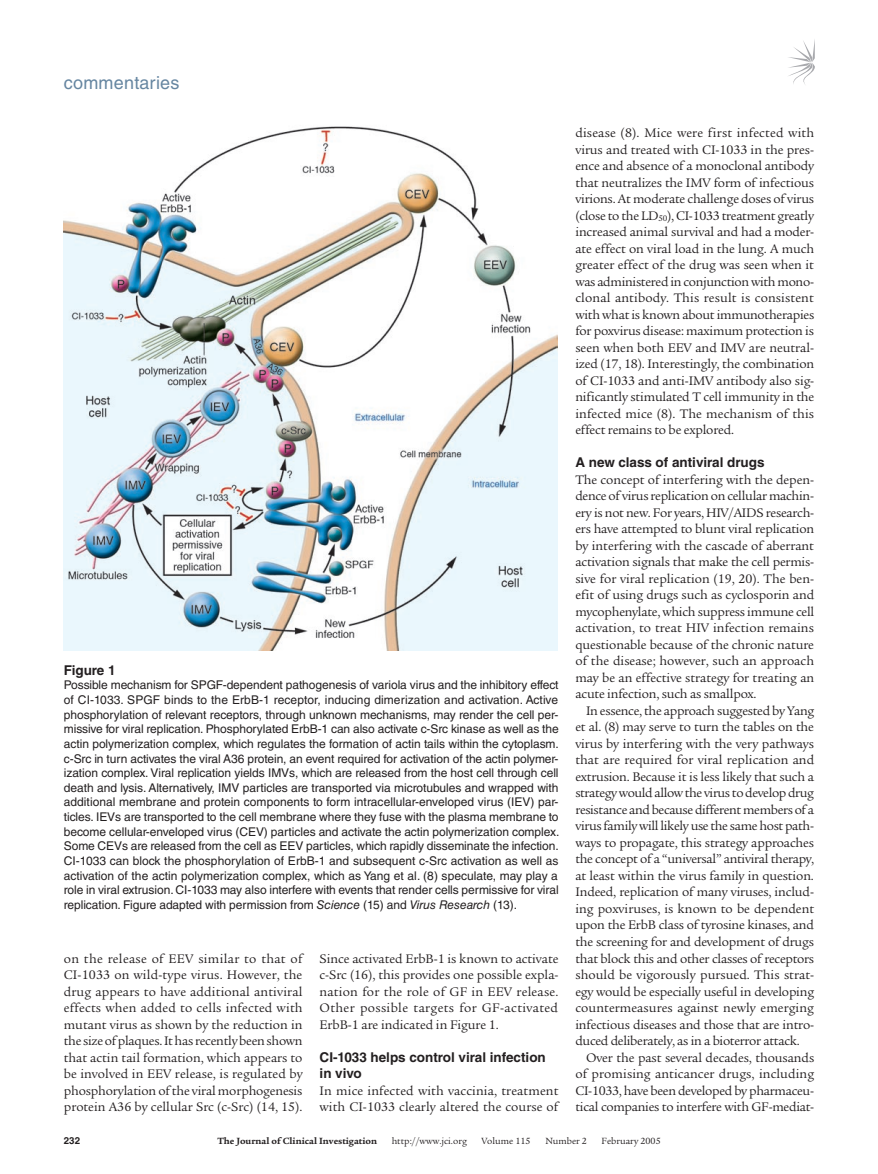
<style>
.page{position:relative;width:878px;height:1174px;background:#fff}
.page>*{position:absolute;margin:0;border:0;box-sizing:border-box;transform-origin:0 0}
.t1{font:18px "Helvetica LT Std";letter-spacing:.01em;color:#6686a1}
.t2{font:13.5px/16.5px "Legacy Serif Std";letter-spacing:-.005em;color:#231f20;text-align:justify}
.t3{font:700 13.5px/16.5px "Helvetica LT Std";color:#231f20}
.t4{font:12px/14.7px "Helvetica LT Std";letter-spacing:-.005em;color:#231f20;text-align:justify}
.t5{font:9.75px "Legacy Serif Std";color:#231f20}
.t6{font:700 9.75px "Legacy Serif Std";color:#231f20}
.t7{font:700 9.75px "Helvetica LT Std";color:#231f20}
.s1{font-style:italic}
</style>
<div class="page">
<svg style="left:788px;top:41px;width:26px;height:43px"></svg>
<img style="left:64px;top:126px;width:493px;height:525px">
<h1 class="t1" style="left:64px;top:72px;width:117px">commentaries</h1>
<p class="t3" style="left:64px;top:661px;width:53px">Figure 1</p>
<p class="t4" style="left:64px;top:678px;width:497px">Possible mechanism for SPGF-dependent pathogenesis of variola virus and the inhibitory effect of CI-1033. SPGF binds to the ErbB-1 receptor, inducing dimerization and activation. Active phosphorylation of relevant receptors, through unknown mechanisms, may render the cell per&shy;missive for viral replication. Phosphorylated ErbB-1 can also activate c-Src kinase as well as the actin polymerization complex, which regulates the formation of actin tails within the cytoplasm. c-Src in turn activates the viral A36 protein, an event required for activation of the actin polymer&shy;ization complex. Viral replication yields IMVs, which are released from the host cell through cell death and lysis. Alternatively, IMV particles are transported via microtubules and wrapped with additional membrane and protein components to form intracellular-enveloped virus (IEV) par&shy;ticles. IEVs are transported to the cell membrane where they fuse with the plasma membrane to become cellular-enveloped virus (CEV) particles and activate the actin polymerization complex.<br>Some CEVs are released from the cell as EEV particles, which rapidly disseminate the infection.<br>CI-1033 can block the phosphorylation of ErbB-1 and subsequent c-Src activation as well as activation of the actin polymerization complex, which as Yang et al. (8) speculate, may play a role in viral extrusion. CI-1033 may also interfere with events that render cells permissive for viral replication. Figure adapted with permission from <span class="s1">Science</span> (15) and <span class="s1">Virus Research</span> (13).</p>
<p class="t2" style="left:64px;top:950px;width:240px">on the release of EEV similar to that of CI-1033 on wild-type virus. However, the drug appears to have additional antiviral effects when added to cells infected with mutant virus as shown by the reduction in the size of plaques. It has recently been shown that actin tail formation, which appears to be involved in EEV release, is regulated by phosphorylation of the viral morphogenesis protein A36 by cellular Src (c-Src) (14, 15).</p>
<p class="t2" style="left:319px;top:950px;width:240px">Since activated ErbB-1 is known to activate c-Src (16), this provides one possible expla&shy;nation for the role of GF in EEV release.<br>Other possible targets for GF-activated ErbB-1 are indicated in Figure 1.</p>
<p class="t3" style="left:319px;top:1048px;width:228px">CI-1033 helps control viral infection in vivo</p>
<p class="t2" style="left:319px;top:1082px;width:240px">In mice infected with vaccinia, treatment with CI-1033 clearly altered the course of</p>
<p class="t2" style="left:575px;top:125px;width:240px">disease (8). Mice were first infected with virus and treated with CI-1033 in the pres&shy;ence and absence of a monoclonal antibody that neutralizes the IMV form of infectious virions. At moderate challenge doses of virus (close to the LD<sub>50</sub>), CI-1033 treatment greatly increased animal survival and had a moder&shy;ate effect on viral load in the lung. A much greater effect of the drug was seen when it was administered in conjunction with mono&shy;clonal antibody. This result is consistent with what is known about immunotherapies for poxvirus disease: maximum protection is seen when both EEV and IMV are neutral&shy;ized (17, 18). Interestingly, the combination of CI-1033 and anti-IMV antibody also sig&shy;nificantly stimulated T cell immunity in the infected mice (8). The mechanism of this effect remains to be explored.</p>
<p class="t3" style="left:575px;top:454px;width:191px">A new class of antiviral drugs</p>
<p class="t2" style="left:575px;top:471px;width:240px">The concept of interfering with the depen&shy;dence of virus replication on cellular machin&shy;ery is not new. For years, HIV/AIDS research&shy;ers have attempted to blunt viral replication by interfering with the cascade of aberrant activation signals that make the cell permis&shy;sive for viral replication (19, 20). The ben&shy;efit of using drugs such as cyclosporin and mycophenylate, which suppress immune cell activation, to treat HIV infection remains questionable because of the chronic nature of the disease; however, such an approach may be an effective strategy for treating an acute infection, such as smallpox.</p>
<p class="t2" style="left:575px;top:702px;width:240px;text-indent:11px">In essence, the approach suggested by Yang et al. (8) may serve to turn the tables on the virus by interfering with the very pathways that are required for viral replication and extrusion. Because it is less likely that such a strategy would allow the virus to develop drug resistance and because different members of a virus family will likely use the same host path&shy;ways to propagate, this strategy approaches the concept of a “universal” antiviral therapy, at least within the virus family in question.<br>Indeed, replication of many viruses, includ&shy;ing poxviruses, is known to be dependent upon the ErbB class of tyrosine kinases, and the screening for and development of drugs that block this and other classes of receptors should be vigorously pursued. This strat&shy;egy would be especially useful in developing countermeasures against newly emerging infectious diseases and those that are intro&shy;duced deliberately, as in a bioterror attack.</p>
<p class="t2" style="left:575px;top:1049px;width:240px;text-indent:11px">Over the past several decades, thousands of promising anticancer drugs, including CI-1033, have been developed by pharmaceu&shy;tical companies to interfere with GF-mediat-</p>
<p class="t7" style="left:64px;top:1134px;width:18px">232</p>
<p class="t6" style="left:217px;top:1135px;width:161px">The Journal of Clinical Investigation</p>
<p class="t5" style="left:391px;top:1135px;width:77px">http://www.jci.org</p>
<p class="t5" style="left:481px;top:1135px;width:50px">Volume 115</p>
<p class="t5" style="left:545px;top:1135px;width:43px">Number 2</p>
<p class="t5" style="left:601px;top:1135px;width:61px">February 2005</p>
</div>
